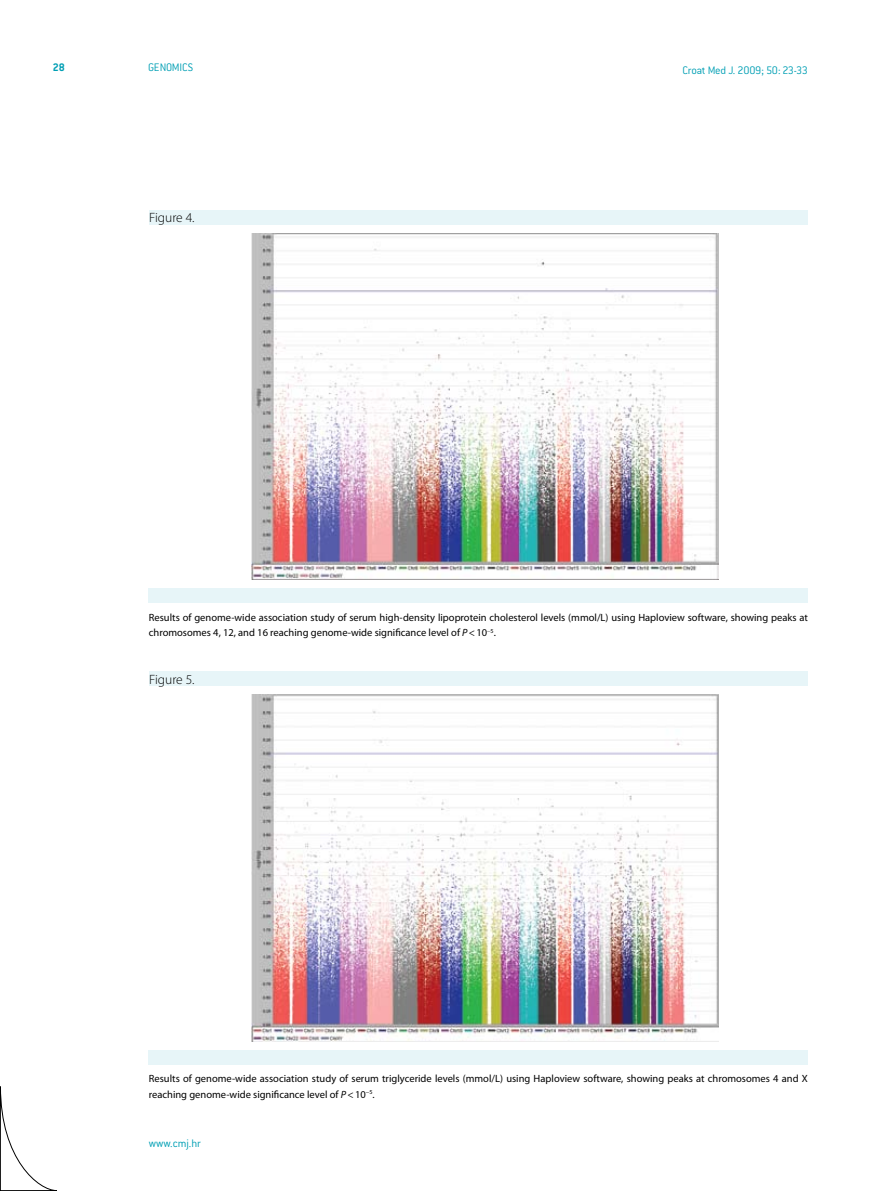
<style>
.page{position:relative;width:893px;height:1191px;background:#fff}
.page>*{position:absolute;margin:0;border:0;box-sizing:border-box;transform-origin:0 0}
.t1{font:300 13.5px "Myriad Pro";color:#000}
.t2{font:300 12px "ITC Conduit LTCE";letter-spacing:-.015em;color:#009fb4}
.t3{font:700 12px "ITC Conduit LTCE";color:#009fb4}
.t4{font:10.5px/15.8px "Myriad Pro";color:#000}
.s1{font-style:italic}
</style>
<div class="page">
<svg style="left:0;top:1086px;width:57px;height:105px"></svg>
<img style="left:251px;top:233px;width:468px;height:346px">
<div style="left:149px;top:210px;width:659px;height:15px;background:#e7f5f8"></div>
<div style="left:149px;top:588px;width:659px;height:15px;background:#e7f5f8"></div>
<img style="left:251px;top:694px;width:467px;height:347px">
<div style="left:149px;top:671px;width:659px;height:15px;background:#e7f5f8"></div>
<div style="left:149px;top:1050px;width:659px;height:14px;background:#e7f5f8"></div>
<p class="t3" style="left:53px;top:60px;width:14px">28</p>
<p class="t2" style="left:148px;top:61px;width:46px">GENOMICS</p>
<p class="t2" style="left:682px;top:63px;width:127px">Croat Med J. 2009; 50: 23-33</p>
<p class="t1" style="left:149px;top:210px;width:47px">Figure 4.</p>
<p class="t4" style="left:149px;top:609px;width:660px">Results of genome-wide association study of serum high-density lipoprotein cholesterol levels (mmol/L) using Haploview software, showing peaks at chromosomes 4, 12, and 16 reaching genome-wide significance level of <span class="s1">P</span>&lt;10−<sup>5</sup>.</p>
<p class="t1" style="left:149px;top:671px;width:47px">Figure 5.</p>
<p class="t4" style="left:149px;top:1070px;width:661px">Results of genome-wide association study of serum triglyceride levels (mmol/L) using Haploview software, showing peaks at chromosomes 4 and X reaching genome-wide significance level of <span class="s1">P</span>&lt;10<sup>−5</sup>.</p>
<p class="t2" style="left:149px;top:1136px;width:54px">www.cmj.hr</p>
</div>
